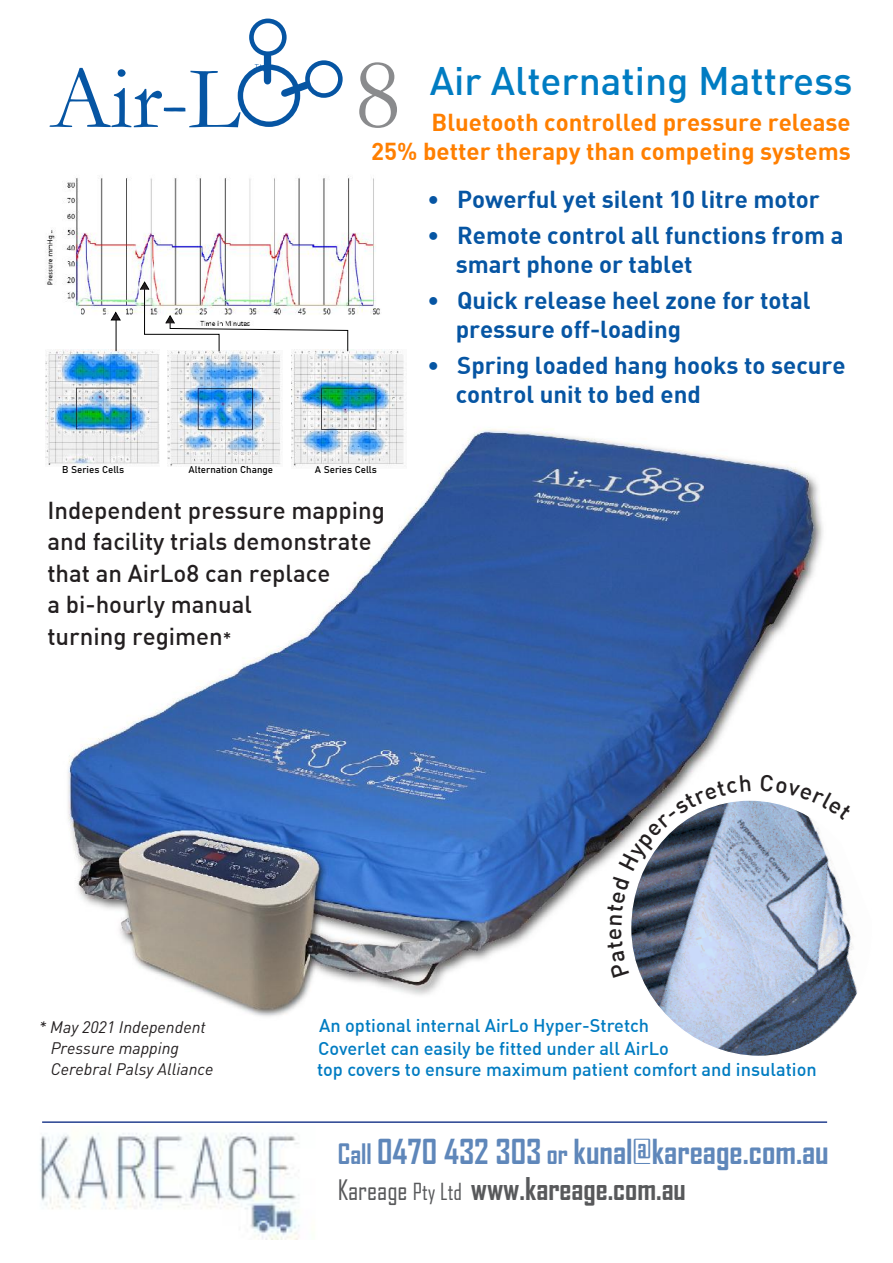
<style>
.page{position:relative;width:893px;height:1263px;background:#fff}
.page>*{position:absolute;margin:0;border:0;box-sizing:border-box;transform-origin:0 0}
.t1{font:500 39px "DIN";color:#007cc2}
.t2{font:700 33px "Agency FB";color:#5f87ba}
.t3{font:700 30px "Agency FB";color:#58595b}
.t4{font:700 24px/28.8px "DIN";color:#0655a3}
.t5{font:500 24px/31.5px "DIN";color:#231f20}
.t6{font:700 24px/28.8px "DIN";color:#ff7f00;text-align:right}
.t7{font:500 18.15px/23.2px "DIN";color:#007cc2}
.t8{font:italic 16.5px/21px "DIN";color:#231f20}
.t9{font:9.75px "Bahnschrift";color:#000}
.s1{font-size:18px}
.s2{font-size:27px}
.s3{font-weight:400;font-size:27px}
.s4{font-weight:400;font-size:22.5px}
</style>
<div class="page">
<img style="left:68px;top:416px;width:755px;height:601px">
<svg style="left:359px;top:62px;width:38px;height:66px"></svg>
<svg style="left:50px;top:19px;width:293px;height:108px"></svg>
<svg style="left:629px;top:798px;width:229px;height:258px"></svg>
<img style="left:45px;top:175px;width:335px;height:158px">
<img style="left:45px;top:349px;width:114px;height:118px">
<img style="left:168px;top:352px;width:114px;height:114px">
<img style="left:292px;top:350px;width:114px;height:118px">
<hr style="left:116px;top:316px;width:1px;height:35px;background:#000">
<svg style="left:110px;top:312px;width:11px;height:9px"></svg>
<svg style="left:139px;top:281px;width:209px;height:71px"></svg>
<img style="left:40px;top:1133px;width:260px;height:106px">
<hr style="left:42px;top:1121px;width:785px;height:2px;background:#25408f">
<svg style="left:607px;top:775px;width:144px;height:203px"></svg>
<svg style="left:761px;top:774px;width:91px;height:46px"></svg>
<h1 class="t1" style="left:430px;top:56px;width:424px">Air Alternating Mattress</h1>
<p class="t6" style="left:371px;top:107px;width:481px">Bluetooth controlled pressure release<br>25% better therapy than competing systems</p>
<p class="t9" style="left:62px;top:462px;width:64px">B Series Cells</p>
<p class="t9" style="left:188px;top:462px;width:86px">Alternation Change</p>
<p class="t9" style="left:315px;top:462px;width:64px">A Series Cells</p>
<p class="t5" style="left:47px;top:494px;width:339px">Independent pressure mapping and facility trials demonstrate that an AirLo8 can replace<br>a bi-hourly manual<br>turning regimen<span class="s1">*</span></p>
<p class="t4" style="left:428px;top:183px;width:394px">• Powerful yet silent 10 litre motor</p>
<p class="t4" style="left:456px;top:220px;width:389px;text-indent:-28px">• Remote control all functions from a smart phone or tablet</p>
<p class="t4" style="left:456px;top:285px;width:356px;text-indent:-28px">• Quick release heel zone for total pressure off-loading</p>
<p class="t4" style="left:456px;top:350px;width:391px;text-indent:-28px">• Spring loaded hang hooks to secure control unit to bed end</p>
<p class="t8" style="left:51px;top:1016px;width:164px;text-indent:-12px">* May 2021 Independent<br>Pressure mapping<br>Cerebral Palsy Alliance</p>
<p class="t7" style="left:318px;top:1013px;width:352px">An optional internal AirLo Hyper-Stretch<br>Coverlet can easily be fitted under all AirLo</p>
<p class="t7" style="left:317px;top:1057px;width:501px">top covers to ensure maximum patient comfort and insulation</p>
<h2 class="t2" style="left:338px;top:1131px;width:492px"><span class="s2">Call</span> 0470 432 303 <span class="s2">or</span> kunal@kareage.com.au</h2>
<p class="t3" style="left:338px;top:1170px;width:350px"><span class="s3">Kareage</span> <span class="s4">Pty Ltd</span> www.kareage.com.au</p>
</div>
